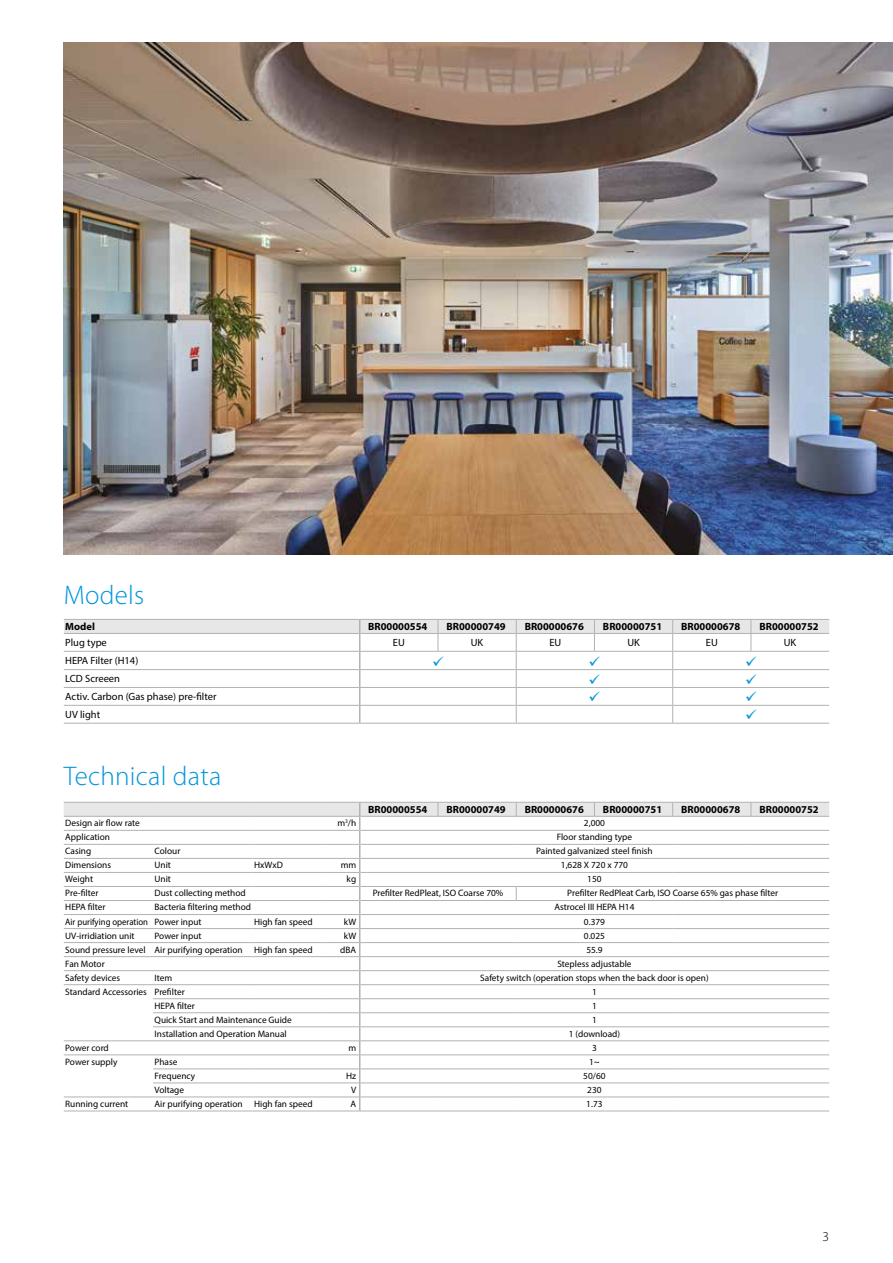
<style>
.page{position:relative;width:893px;height:1263px;background:#fff}
.page>*{position:absolute;margin:0;border:0;box-sizing:border-box;transform-origin:0 0}
.t1{font:300 27px "Myriad Pro";letter-spacing:.01em;color:#0095db}
.t2{font:300 13.5px "Myriad Pro";color:#000}
.t3{font:700 10.5px "Myriad Pro";color:#000}
.t4{font:10.5px "Myriad Pro";color:#000}
.t5{font:9.3px "Myriad Pro";color:#000}
.t6{font:9.3px "Myriad Pro";color:#000;scale:.94 1}
</style>
<div class="page">
<img style="left:64px;top:43px;width:829px;height:511px">
<hr style="left:64px;top:1110px;width:89px;height:1px;background:#b3b2b2">
<hr style="left:153px;top:1110px;width:100px;height:1px;background:#b3b2b2">
<hr style="left:323px;top:1110px;width:37px;height:1px;background:#b3b2b2">
<hr style="left:253px;top:1110px;width:70px;height:1px;background:#b3b2b2">
<hr style="left:360px;top:1110px;width:78px;height:1px;background:#b3b2b2">
<hr style="left:438px;top:1110px;width:78px;height:1px;background:#b3b2b2">
<hr style="left:516px;top:1110px;width:78px;height:1px;background:#b3b2b2">
<hr style="left:594px;top:1110px;width:79px;height:1px;background:#b3b2b2">
<hr style="left:673px;top:1110px;width:78px;height:1px;background:#b3b2b2">
<hr style="left:751px;top:1110px;width:78px;height:1px;background:#b3b2b2">
<svg style="left:64px;top:802px;width:765px;height:308px"></svg>
<hr style="left:153px;top:998px;width:100px;height:1px;background:#b3b2b2">
<hr style="left:253px;top:998px;width:70px;height:1px;background:#b3b2b2">
<hr style="left:153px;top:1012px;width:100px;height:1px;background:#b3b2b2">
<hr style="left:253px;top:1012px;width:70px;height:1px;background:#b3b2b2">
<hr style="left:153px;top:1026px;width:100px;height:1px;background:#b3b2b2">
<hr style="left:253px;top:1026px;width:70px;height:1px;background:#b3b2b2">
<hr style="left:153px;top:1040px;width:100px;height:1px;background:#b3b2b2">
<hr style="left:253px;top:1040px;width:70px;height:1px;background:#b3b2b2">
<div style="left:64px;top:619px;width:296px;height:14px;background:#e7e7e7"></div>
<hr style="left:64px;top:705px;width:296px;height:1px;background:#b3b2b2">
<hr style="left:64px;top:669px;width:296px;height:1px;background:#b3b2b2">
<hr style="left:64px;top:687px;width:296px;height:1px;background:#b3b2b2">
<hr style="left:64px;top:723px;width:296px;height:1px;background:#b3b2b2">
<hr style="left:64px;top:619px;width:296px;height:1px;background:#b3b2b2">
<hr style="left:64px;top:633px;width:295px;height:1px;background:#b3b2b2">
<hr style="left:64px;top:651px;width:296px;height:1px;background:#b3b2b2">
<hr style="left:360px;top:723px;width:78px;height:1px;background:#b3b2b2">
<hr style="left:438px;top:723px;width:78px;height:1px;background:#b3b2b2">
<hr style="left:516px;top:723px;width:78px;height:1px;background:#b3b2b2">
<hr style="left:594px;top:723px;width:79px;height:1px;background:#b3b2b2">
<hr style="left:673px;top:723px;width:78px;height:1px;background:#b3b2b2">
<hr style="left:751px;top:723px;width:78px;height:1px;background:#b3b2b2">
<svg style="left:359px;top:619px;width:470px;height:104px"></svg>
<h1 class="t1" style="left:64px;top:580px;width:82px">Models</h1>
<p class="t3" style="left:65px;top:620px;width:31px">Model</p>
<p class="t3" style="left:368px;top:620px;width:61px">BR00000554</p>
<p class="t3" style="left:446px;top:620px;width:61px">BR00000749</p>
<p class="t3" style="left:525px;top:620px;width:61px">BR00000676</p>
<p class="t3" style="left:603px;top:620px;width:61px">BR00000751</p>
<p class="t3" style="left:681px;top:620px;width:61px">BR00000678</p>
<p class="t3" style="left:759px;top:620px;width:61px">BR00000752</p>
<p class="t4" style="left:65px;top:636px;width:43px">Plug type</p>
<p class="t4" style="left:393px;top:636px;width:13px">EU</p>
<p class="t4" style="left:471px;top:636px;width:14px">UK</p>
<p class="t4" style="left:549px;top:636px;width:13px">EU</p>
<p class="t4" style="left:627px;top:636px;width:14px">UK</p>
<p class="t4" style="left:706px;top:636px;width:13px">EU</p>
<p class="t4" style="left:784px;top:636px;width:14px">UK</p>
<p class="t4" style="left:65px;top:654px;width:75px">HEPA Filter (H14)</p>
<p class="t4" style="left:65px;top:672px;width:56px">LCD Screeen</p>
<p class="t4" style="left:65px;top:690px;width:153px">Activ. Carbon (Gas phase) pre-filter</p>
<p class="t4" style="left:65px;top:708px;width:36px">UV light</p>
<h1 class="t1" style="left:64px;top:761px;width:159px">Technical data</h1>
<p class="t3" style="left:368px;top:803px;width:61px">BR00000554</p>
<p class="t3" style="left:446px;top:803px;width:61px">BR00000749</p>
<p class="t3" style="left:525px;top:803px;width:61px">BR00000676</p>
<p class="t3" style="left:603px;top:803px;width:61px">BR00000751</p>
<p class="t3" style="left:681px;top:803px;width:61px">BR00000678</p>
<p class="t3" style="left:759px;top:803px;width:61px">BR00000752</p>
<p class="t5" style="left:65px;top:817px;width:76px">Design air flow rate</p>
<p class="t5" style="left:337px;top:817px;width:20px">m<sup>3</sup>/h</p>
<p class="t5" style="left:584px;top:817px;width:23px">2,000</p>
<p class="t5" style="left:65px;top:831px;width:46px">Application</p>
<p class="t5" style="left:557px;top:831px;width:77px">Floor standing type</p>
<p class="t5" style="left:65px;top:845px;width:28px">Casing</p>
<p class="t5" style="left:155px;top:845px;width:27px">Colour</p>
<p class="t5" style="left:536px;top:845px;width:118px">Painted galvanized steel finish</p>
<p class="t5" style="left:65px;top:859px;width:47px">Dimensions</p>
<p class="t5" style="left:155px;top:859px;width:18px">Unit</p>
<p class="t5" style="left:254px;top:859px;width:30px">HxWxD</p>
<p class="t5" style="left:341px;top:859px;width:17px">mm</p>
<p class="t5" style="left:561px;top:859px;width:69px">1,628 X 720 x 770</p>
<p class="t5" style="left:65px;top:873px;width:29px">Weight</p>
<p class="t5" style="left:155px;top:873px;width:18px">Unit</p>
<p class="t5" style="left:347px;top:873px;width:11px">kg</p>
<p class="t5" style="left:587px;top:873px;width:16px">150</p>
<p class="t5" style="left:65px;top:887px;width:35px">Pre-filter</p>
<p class="t5" style="left:155px;top:887px;width:93px">Dust collecting method</p>
<p class="t5" style="left:373px;top:887px;width:132px">Prefilter RedPleat, ISO Coarse 70%</p>
<p class="t5" style="left:567px;top:887px;width:212px">Prefilter RedPleat Carb, ISO Coarse 65% gas phase filter</p>
<p class="t5" style="left:65px;top:902px;width:42px">HEPA filter</p>
<p class="t5" style="left:155px;top:902px;width:98px">Bacteria filtering method</p>
<p class="t5" style="left:554px;top:902px;width:82px">Astrocel III HEPA H14</p>
<p class="t6" style="left:65px;top:916px;width:147px">Air purifying operation Power input</p>
<p class="t5" style="left:254px;top:916px;width:60px">High fan speed</p>
<p class="t5" style="left:344px;top:916px;width:14px">kW</p>
<p class="t5" style="left:584px;top:916px;width:23px">0.379</p>
<p class="t5" style="left:65px;top:930px;width:71px">UV-irridiation unit</p>
<p class="t5" style="left:155px;top:930px;width:49px">Power input</p>
<p class="t5" style="left:344px;top:930px;width:14px">kW</p>
<p class="t5" style="left:584px;top:930px;width:23px">0.025</p>
<p class="t5" style="left:65px;top:944px;width:249px">Sound pressure level Air purifying operation High fan speed</p>
<p class="t5" style="left:340px;top:944px;width:17px">dBA</p>
<p class="t5" style="left:586px;top:944px;width:18px">55.9</p>
<p class="t5" style="left:65px;top:958px;width:41px">Fan Motor</p>
<p class="t5" style="left:557px;top:958px;width:76px">Stepless adjustable</p>
<p class="t5" style="left:65px;top:972px;width:56px">Safety devices</p>
<p class="t5" style="left:155px;top:972px;width:19px">Item</p>
<p class="t5" style="left:480px;top:972px;width:230px">Safety switch (operation stops when the back door is open)</p>
<p class="t5" style="left:65px;top:986px;width:121px">Standard Accessories Prefilter</p>
<p class="t5" style="left:592px;top:986px;width:6px">1</p>
<p class="t5" style="left:155px;top:1000px;width:42px">HEPA filter</p>
<p class="t5" style="left:592px;top:1000px;width:6px">1</p>
<p class="t5" style="left:155px;top:1014px;width:139px">Quick Start and Maintenance Guide</p>
<p class="t5" style="left:592px;top:1014px;width:6px">1</p>
<p class="t5" style="left:155px;top:1028px;width:134px">Installation and Operation Manual</p>
<p class="t5" style="left:569px;top:1028px;width:53px">1 (download)</p>
<p class="t5" style="left:65px;top:1042px;width:45px">Power cord</p>
<p class="t5" style="left:348px;top:1042px;width:9px">m</p>
<p class="t5" style="left:592px;top:1042px;width:6px">3</p>
<p class="t5" style="left:65px;top:1056px;width:54px">Power supply</p>
<p class="t5" style="left:155px;top:1056px;width:24px">Phase</p>
<p class="t5" style="left:589px;top:1056px;width:12px">1~</p>
<p class="t5" style="left:155px;top:1070px;width:42px">Frequency</p>
<p class="t5" style="left:346px;top:1070px;width:12px">Hz</p>
<p class="t5" style="left:583px;top:1070px;width:24px">50/60</p>
<p class="t5" style="left:155px;top:1084px;width:31px">Voltage</p>
<p class="t5" style="left:351px;top:1084px;width:7px">V</p>
<p class="t5" style="left:587px;top:1084px;width:16px">230</p>
<p class="t5" style="left:65px;top:1098px;width:65px">Running current</p>
<p class="t5" style="left:155px;top:1098px;width:160px">Air purifying operation High fan speed</p>
<p class="t5" style="left:350px;top:1098px;width:7px">A</p>
<p class="t5" style="left:586px;top:1098px;width:18px">1.73</p>
<h2 class="t2" style="left:823px;top:1229px;width:8px">3</h2>
</div>
